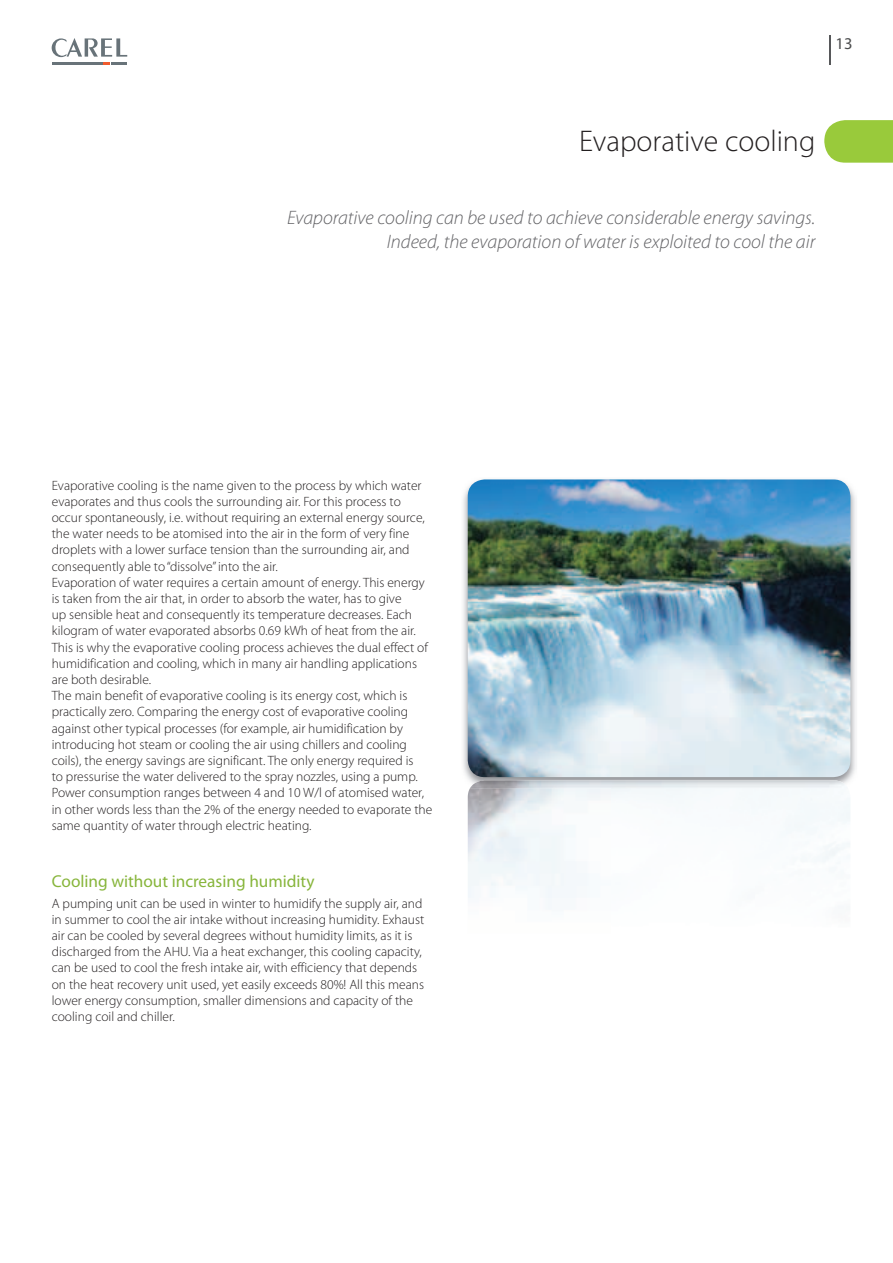
<style>
.page{position:relative;width:893px;height:1263px;background:#fff}
.page>*{position:absolute;margin:0;border:0;box-sizing:border-box;transform-origin:0 0}
.t1{font:300 30px "Myriad Pro";color:#231f20}
.t2{font:italic 300 19.5px/23.4px "Myriad Pro";color:#636366;text-align:right}
.t3{font:17.25px "Myriad Pro";color:#87b53b}
.t4{font:16.5px "Myriad Pro";color:#4b4c4d}
.t5{font:300 13.5px/16.2px "Myriad Pro";color:#231f20}
</style>
<div class="page">
<svg style="left:52px;top:38px;width:75px;height:26px"></svg>
<svg style="left:824px;top:120px;width:69px;height:43px;background:#a0cd49"></svg>
<img style="left:463px;top:487px;width:393px;height:294px">
<img style="left:468px;top:479px;width:382px;height:298px">
<img style="left:470px;top:780px;width:378px;height:8px">
<hr style="left:829px;top:35px;width:1px;height:30px;background:#57585a">
<p class="t4" style="left:836px;top:33px;width:18px">13</p>
<h1 class="t1" style="left:579px;top:123px;width:238px">Evaporative cooling</h1>
<h2 class="t2" style="left:287px;top:207px;width:530px">Evaporative cooling can be used to achieve considerable energy savings.<br>Indeed, the evaporation of water is exploited to cool the air</h2>
<p class="t5" style="left:52px;top:477px;width:382px">Evaporative cooling is the name given to the process by which water evaporates and thus cools the surrounding air. For this process to occur spontaneously, i.e. without requiring an external energy source, the water needs to be atomised into the air in the form of very fine droplets with a lower surface tension than the surrounding air, and consequently able to “dissolve” into the air.<br>Evaporation of water requires a certain amount of energy. This energy is taken from the air that, in order to absorb the water, has to give<br>up sensible heat and consequently its temperature decreases. Each kilogram of water evaporated absorbs 0.69 kWh of heat from the air.<br>This is why the evaporative cooling process achieves the dual effect of humidification and cooling, which in many air handling applications are both desirable.<br>The main benefit of evaporative cooling is its energy cost, which is practically zero. Comparing the energy cost of evaporative cooling against other typical processes (for example, air humidification by introducing hot steam or cooling the air using chillers and cooling coils), the energy savings are significant. The only energy required is<br>to pressurise the water delivered to the spray nozzles, using a pump.<br>Power consumption ranges between 4 and 10 W/l of atomised water, in other words less than the 2% of the energy needed to evaporate the same quantity of water through electric heating.</p>
<p class="t3" style="left:52px;top:871px;width:264px">Cooling without increasing humidity</p>
<p class="t5" style="left:52px;top:895px;width:374px">A pumping unit can be used in winter to humidify the supply air, and in summer to cool the air intake without increasing humidity. Exhaust air can be cooled by several degrees without humidity limits, as it is discharged from the AHU. Via a heat exchanger, this cooling capacity, can be used to cool the fresh intake air, with efficiency that depends on the heat recovery unit used, yet easily exceeds 80%! All this means lower energy consumption, smaller dimensions and capacity of the cooling coil and chiller.</p>
</div>
